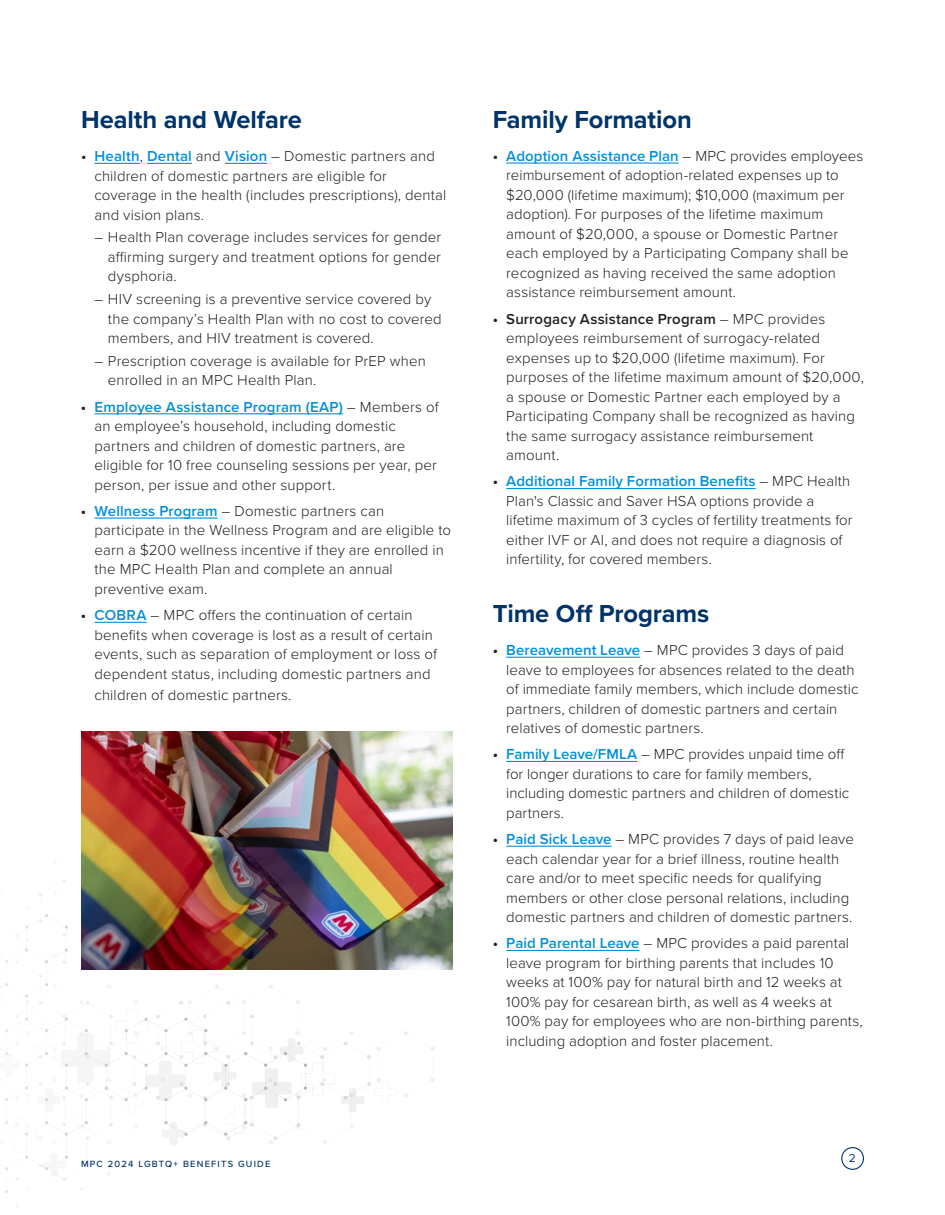
<style>
.page{position:relative;width:945px;height:1215px;background:#fff}
.page>*{position:absolute;margin:0;border:0;box-sizing:border-box;transform-origin:0 0}
.t1{font:700 25.5px "Proxima Nova";letter-spacing:-.005em;color:#003369}
.t2{font:300 15px/19.5px "Proxima Nova";letter-spacing:.01em;color:#231f20}
.t3{font:11.7px "Proxima Nova";color:#003369}
.t4{font:500 9.3px "Proxima Nova";letter-spacing:.13em;color:#003369}
.s1{font-weight:600}
.s2{font-weight:600;color:#0090da}
</style>
<div class="page">
<svg style="left:39px;top:879px;width:332px;height:265px"></svg>
<svg style="left:5px;top:914px;width:302px;height:293px"></svg>
<hr style="left:94px;top:163px;width:46px;height:1px;background:#0090da">
<hr style="left:147px;top:163px;width:45px;height:1px;background:#0090da">
<hr style="left:225px;top:163px;width:42px;height:1px;background:#0090da">
<hr style="left:94px;top:413px;width:249px;height:1px;background:#0090da">
<hr style="left:94px;top:518px;width:124px;height:1px;background:#0090da">
<hr style="left:94px;top:622px;width:53px;height:1px;background:#0090da">
<img style="left:81px;top:732px;width:371px;height:237px">
<hr style="left:506px;top:163px;width:173px;height:1px;background:#0090da">
<hr style="left:506px;top:488px;width:250px;height:1px;background:#0090da">
<hr style="left:506px;top:657px;width:134px;height:1px;background:#0090da">
<hr style="left:506px;top:761px;width:131px;height:1px;background:#0090da">
<hr style="left:506px;top:846px;width:106px;height:1px;background:#0090da">
<hr style="left:506px;top:950px;width:134px;height:1px;background:#0090da">
<div style="left:841px;top:1147px;width:23px;height:23px;border:1px solid #003369;border-radius:50%"></div>
<h1 class="t1" style="left:81px;top:101px;width:222px">Health and Welfare</h1>
<p class="t2" style="left:94px;top:146px;width:353px;text-indent:-13px"><span class="s1">•</span> <span class="s2">Health</span>, <span class="s2">Dental</span> and <span class="s2">Vision</span> – Domestic partners and children of domestic partners are eligible for coverage in the health (includes prescriptions), dental and vision plans.</p>
<p class="t2" style="left:108px;top:227px;width:335px;text-align:justify;text-indent:-14px">– Health Plan coverage includes services for gender affirming surgery and treatment options for gender dysphoria.</p>
<p class="t2" style="left:108px;top:289px;width:335px;text-indent:-14px">– HIV screening is a preventive service covered by the company’s Health Plan with no cost to covered members, and HIV treatment is covered.</p>
<p class="t2" style="left:108px;top:350px;width:319px;text-indent:-14px">– Prescription coverage is available for PrEP when enrolled in an MPC Health Plan.</p>
<p class="t2" style="left:94px;top:396px;width:346px;text-indent:-14px"><span class="s1">•</span> <span class="s2">Employee Assistance Program (EAP)</span> – Members of an employee’s household, including domestic partners and children of domestic partners, are eligible for 10 free counseling sessions per year, per person, per issue and other support.</p>
<p class="t2" style="left:94px;top:500px;width:358px;text-indent:-14px"><span class="s1">•</span> <span class="s2">Wellness Program</span> – Domestic partners can participate in the Wellness Program and are eligible to earn a $200 wellness incentive if they are enrolled in the MPC Health Plan and complete an annual preventive exam.</p>
<p class="t2" style="left:94px;top:605px;width:344px;text-indent:-13px"><span class="s1">•</span> <span class="s2">COBRA</span> – MPC offers the continuation of certain benefits when coverage is lost as a result of certain events, such as separation of employment or loss of dependent status, including domestic partners and</p>
<p class="t2" style="left:94px;top:684px;width:199px">children of domestic partners.</p>
<p class="t4" style="left:81px;top:1157px;width:191px">MPC 2024 LGBTQ+ BENEFITS GUIDE</p>
<h1 class="t1" style="left:493px;top:101px;width:201px">Family Formation</h1>
<p class="t2" style="left:506px;top:145px;width:358px;text-indent:-14px"><span class="s1">•</span> <span class="s2">Adoption Assistance Plan</span> – MPC provides employees reimbursement of adoption-related expenses up to $20,000 (lifetime maximum); $10,000 (maximum per adoption). For purposes of the lifetime maximum amount of $20,000, a spouse or Domestic Partner each employed by a Participating Company shall be recognized as having received the same adoption assistance reimbursement amount.</p>
<p class="t2" style="left:506px;top:308px;width:359px;text-indent:-14px"><span class="s1">• Surrogacy Assistance Program</span> – MPC provides employees reimbursement of surrogacy-related expenses up to $20,000 (lifetime maximum). For purposes of the lifetime maximum amount of $20,000, a spouse or Domestic Partner each employed by a Participating Company shall be recognized as having the same surrogacy assistance reimbursement amount.</p>
<p class="t2" style="left:506px;top:471px;width:348px;text-indent:-14px"><span class="s1">•</span> <span class="s2">Additional Family Formation Benefits</span> – MPC Health Plan's Classic and Saver HSA options provide a lifetime maximum of 3 cycles of fertility treatments for either IVF or AI, and does not require a diagnosis of infertility, for covered members.</p>
<h1 class="t1" style="left:493px;top:595px;width:218px">Time Off Programs</h1>
<p class="t2" style="left:506px;top:639px;width:354px;text-indent:-14px"><span class="s1">•</span> <span class="s2">Bereavement Leave</span> – MPC provides 3 days of paid leave to employees for absences related to the death of immediate family members, which include domestic partners, children of domestic partners and certain relatives of domestic partners.</p>
<p class="t2" style="left:506px;top:744px;width:345px;text-indent:-14px"><span class="s1">•</span> <span class="s2">Family Leave/FMLA</span> – MPC provides unpaid time off for longer durations to care for family members, including domestic partners and children of domestic partners.</p>
<p class="t2" style="left:506px;top:828px;width:349px;text-indent:-14px"><span class="s1">•</span> <span class="s2">Paid Sick Leave</span> – MPC provides 7 days of paid leave each calendar year for a brief illness, routine health care and/or to meet specific needs for qualifying members or other close personal relations, including domestic partners and children of domestic partners.</p>
<p class="t2" style="left:506px;top:933px;width:358px;text-indent:-14px"><span class="s1">•</span> <span class="s2">Paid Parental Leave</span> – MPC provides a paid parental leave program for birthing parents that includes 10 weeks at 100% pay for natural birth and 12 weeks at 100% pay for cesarean birth, as well as 4 weeks at 100% pay for employees who are non-birthing parents, including adoption and foster placement.</p>
<p class="t3" style="left:849px;top:1150px;width:8px">2</p>
</div>
